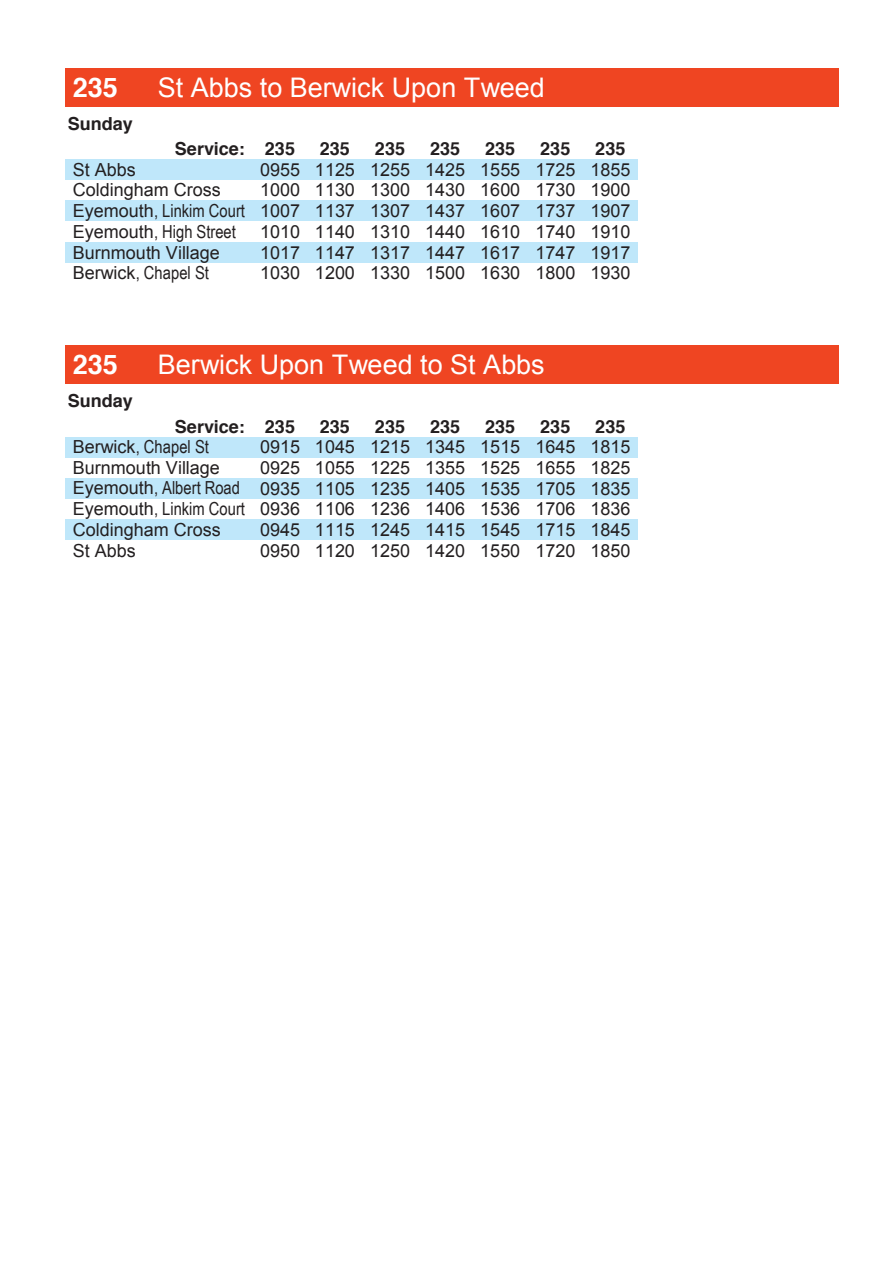
<style>
.page{position:relative;width:893px;height:1263px;background:#fff}
.page>*{position:absolute;margin:0;border:0;box-sizing:border-box;transform-origin:0 0}
.t1{font:27px "Arial";color:#fff}
.t2{font:700 27px "Helvetica";letter-spacing:-.005em;color:#fff}
.t3{font:18px/20.7px "Arial";letter-spacing:.005em;color:#231f20;text-align:right}
.t4{font:700 18px "Helvetica";letter-spacing:.005em;color:#231f20}
.t5{font:18px "Arial Narrow";color:#231f20}
.s1{font-family:"Arial Narrow"}
.s2{font-family:"Arial"}
</style>
<div class="page">
<div style="left:65px;top:68px;width:85px;height:39px;background:#ef4522"></div>
<div style="left:150px;top:68px;width:689px;height:39px;background:#ef4522"></div>
<div style="left:65px;top:159px;width:187px;height:21px;background:#bfe7fa"></div>
<div style="left:252px;top:159px;width:56px;height:21px;background:#bfe7fa"></div>
<div style="left:308px;top:159px;width:55px;height:21px;background:#bfe7fa"></div>
<div style="left:363px;top:159px;width:55px;height:21px;background:#bfe7fa"></div>
<div style="left:418px;top:159px;width:55px;height:21px;background:#bfe7fa"></div>
<div style="left:473px;top:159px;width:55px;height:21px;background:#bfe7fa"></div>
<div style="left:528px;top:159px;width:55px;height:21px;background:#bfe7fa"></div>
<div style="left:583px;top:159px;width:55px;height:21px;background:#bfe7fa"></div>
<div style="left:65px;top:201px;width:187px;height:20px;background:#bfe7fa"></div>
<div style="left:252px;top:201px;width:56px;height:20px;background:#bfe7fa"></div>
<div style="left:308px;top:201px;width:55px;height:20px;background:#bfe7fa"></div>
<div style="left:363px;top:201px;width:55px;height:20px;background:#bfe7fa"></div>
<div style="left:418px;top:201px;width:55px;height:20px;background:#bfe7fa"></div>
<div style="left:473px;top:201px;width:55px;height:20px;background:#bfe7fa"></div>
<div style="left:528px;top:201px;width:55px;height:20px;background:#bfe7fa"></div>
<div style="left:583px;top:201px;width:55px;height:20px;background:#bfe7fa"></div>
<div style="left:65px;top:242px;width:187px;height:21px;background:#bfe7fa"></div>
<div style="left:252px;top:242px;width:56px;height:21px;background:#bfe7fa"></div>
<div style="left:308px;top:242px;width:55px;height:21px;background:#bfe7fa"></div>
<div style="left:363px;top:242px;width:55px;height:21px;background:#bfe7fa"></div>
<div style="left:418px;top:242px;width:55px;height:21px;background:#bfe7fa"></div>
<div style="left:473px;top:242px;width:55px;height:21px;background:#bfe7fa"></div>
<div style="left:528px;top:242px;width:55px;height:21px;background:#bfe7fa"></div>
<div style="left:583px;top:242px;width:55px;height:21px;background:#bfe7fa"></div>
<div style="left:65px;top:346px;width:85px;height:38px;background:#ef4522"></div>
<div style="left:158px;top:349px;width:681px;height:31px;background:#ef4522"></div>
<hr style="left:150px;top:346px;width:689px;height:3px;background:#ef4522">
<hr style="left:150px;top:380px;width:689px;height:4px;background:#ef4522">
<div style="left:65px;top:437px;width:187px;height:20px;background:#bfe7fa"></div>
<div style="left:252px;top:437px;width:56px;height:20px;background:#bfe7fa"></div>
<div style="left:308px;top:437px;width:55px;height:20px;background:#bfe7fa"></div>
<div style="left:363px;top:437px;width:55px;height:20px;background:#bfe7fa"></div>
<div style="left:418px;top:437px;width:55px;height:20px;background:#bfe7fa"></div>
<div style="left:473px;top:437px;width:55px;height:20px;background:#bfe7fa"></div>
<div style="left:528px;top:437px;width:55px;height:20px;background:#bfe7fa"></div>
<div style="left:583px;top:437px;width:55px;height:20px;background:#bfe7fa"></div>
<div style="left:65px;top:478px;width:187px;height:21px;background:#bfe7fa"></div>
<div style="left:252px;top:478px;width:56px;height:21px;background:#bfe7fa"></div>
<div style="left:308px;top:478px;width:55px;height:21px;background:#bfe7fa"></div>
<div style="left:363px;top:478px;width:55px;height:21px;background:#bfe7fa"></div>
<div style="left:418px;top:478px;width:55px;height:21px;background:#bfe7fa"></div>
<div style="left:473px;top:478px;width:55px;height:21px;background:#bfe7fa"></div>
<div style="left:528px;top:478px;width:55px;height:21px;background:#bfe7fa"></div>
<div style="left:583px;top:478px;width:55px;height:21px;background:#bfe7fa"></div>
<div style="left:65px;top:519px;width:187px;height:21px;background:#bfe7fa"></div>
<div style="left:252px;top:519px;width:56px;height:21px;background:#bfe7fa"></div>
<div style="left:308px;top:519px;width:55px;height:21px;background:#bfe7fa"></div>
<div style="left:363px;top:519px;width:55px;height:21px;background:#bfe7fa"></div>
<div style="left:418px;top:519px;width:55px;height:21px;background:#bfe7fa"></div>
<div style="left:473px;top:519px;width:55px;height:21px;background:#bfe7fa"></div>
<div style="left:528px;top:519px;width:55px;height:21px;background:#bfe7fa"></div>
<div style="left:583px;top:519px;width:55px;height:21px;background:#bfe7fa"></div>
<h1 class="t2" style="left:73px;top:65px;width:46px">235</h1>
<h1 class="t1" style="left:158px;top:70px;width:389px">St Abbs to Berwick Upon Tweed</h1>
<p class="t4" style="left:68px;top:109px;width:67px">Sunday</p>
<p class="t4" style="left:175px;top:134px;width:122px">Service: 235</p>
<p class="t4" style="left:320px;top:134px;width:32px">235</p>
<p class="t4" style="left:375px;top:134px;width:32px">235</p>
<p class="t4" style="left:430px;top:134px;width:32px">235</p>
<p class="t4" style="left:485px;top:134px;width:32px">235</p>
<p class="t4" style="left:540px;top:134px;width:32px">235</p>
<p class="t4" style="left:595px;top:134px;width:32px">235</p>
<p class="t3" style="left:73px;top:159px;width:65px">St Abbs</p>
<p class="t3" style="left:260px;top:159px;width:372px">0955 1125 1255 1425 1555 1725 1855</p>
<p class="t3" style="left:73px;top:180px;width:150px">Coldingham Cross</p>
<p class="t3" style="left:73px;top:180px;width:559px">1000 1130 1300 1430 1600 1730 1900<br>Eyemouth<span class="s1">, Linkim Court</span> 1007 1137 1307 1437 1607 1737 1907</p>
<p class="t5" style="left:73px;top:218px;width:165px"><span class="s2">Eyemouth</span>, High Street</p>
<p class="t3" style="left:260px;top:221px;width:372px">1010 1140 1310 1440 1610 1740 1910</p>
<p class="t3" style="left:73px;top:242px;width:149px">Burnmouth Village</p>
<p class="t3" style="left:260px;top:242px;width:372px">1017 1147 1317 1447 1617 1747 1917</p>
<p class="t5" style="left:73px;top:260px;width:138px"><span class="s2">Berwick</span>, Chapel St</p>
<p class="t3" style="left:260px;top:263px;width:372px">1030 1200 1330 1500 1630 1800 1930</p>
<h1 class="t2" style="left:73px;top:343px;width:46px">235</h1>
<h1 class="t1" style="left:158px;top:347px;width:388px">Berwick Upon Tweed to St Abbs</h1>
<p class="t4" style="left:68px;top:387px;width:67px">Sunday</p>
<p class="t4" style="left:175px;top:412px;width:122px">Service: 235</p>
<p class="t4" style="left:320px;top:412px;width:32px">235</p>
<p class="t4" style="left:375px;top:412px;width:32px">235</p>
<p class="t4" style="left:430px;top:412px;width:32px">235</p>
<p class="t4" style="left:485px;top:412px;width:32px">235</p>
<p class="t4" style="left:540px;top:412px;width:32px">235</p>
<p class="t4" style="left:595px;top:412px;width:32px">235</p>
<p class="t5" style="left:73px;top:433px;width:138px"><span class="s2">Berwick</span>, Chapel St</p>
<p class="t3" style="left:260px;top:437px;width:372px">0915 1045 1215 1345 1515 1645 1815</p>
<p class="t3" style="left:73px;top:457px;width:149px">Burnmouth Village</p>
<p class="t3" style="left:73px;top:457px;width:559px;text-align:justify;text-indent:187px">0925 1055 1225 1355 1525 1655 1825<br>Eyemouth<span class="s1">, Albert Road</span> 0935 1105 1235 1405 1535 1705 1835<br>Eyemouth<span class="s1">, Linkim Court</span> 0936 1106 1236 1406 1536 1706 1836<br>Coldingham Cross</p>
<p class="t3" style="left:260px;top:519px;width:372px">0945 1115 1245 1415 1545 1715 1845</p>
<p class="t3" style="left:73px;top:540px;width:65px">St Abbs</p>
<p class="t3" style="left:260px;top:540px;width:372px">0950 1120 1250 1420 1550 1720 1850</p>
</div>
